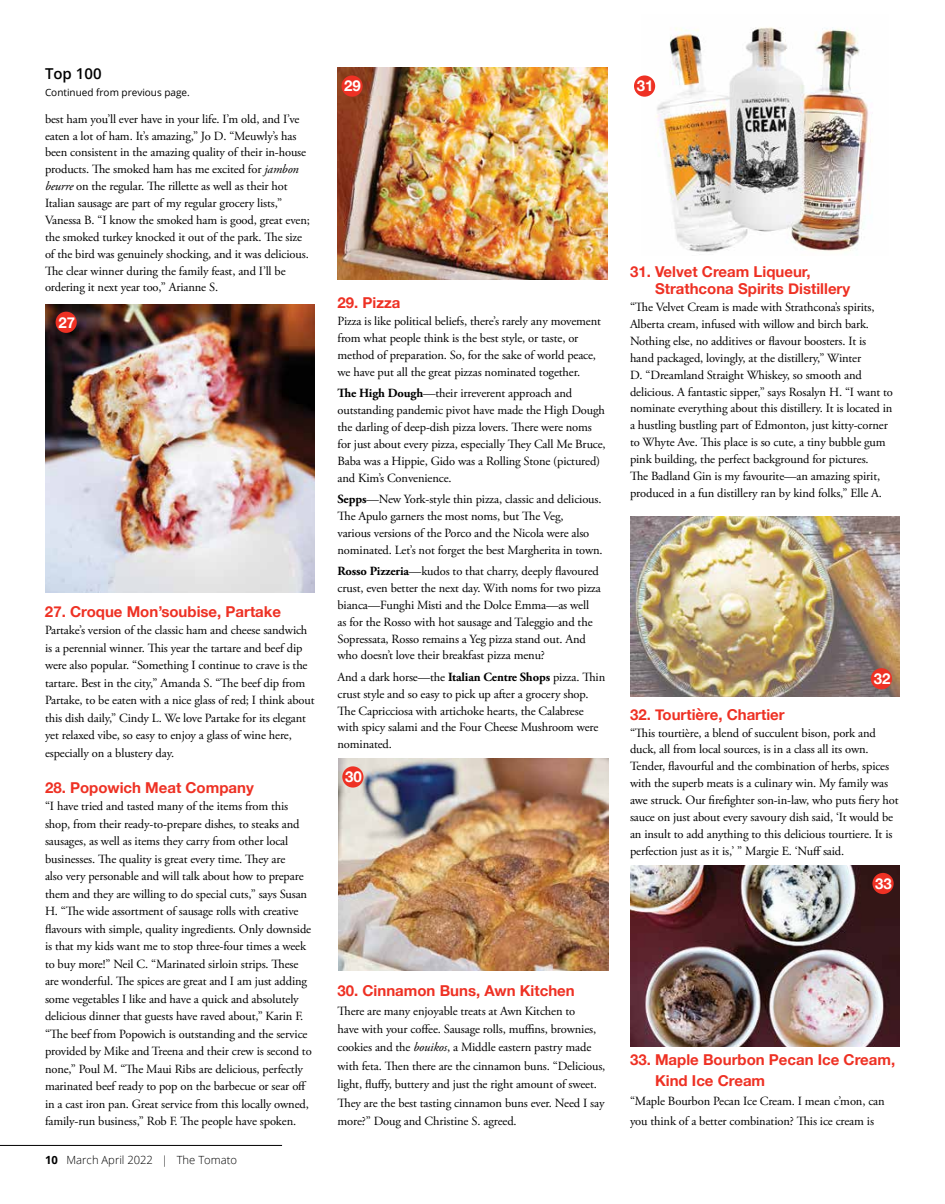
<style>
.page{position:relative;width:945px;height:1204px;background:#fff}
.page>*{position:absolute;margin:0;border:0;box-sizing:border-box;transform-origin:0 0}
.t1{font:700 15px/17.5px "Helvetica Neue";color:#ee3124}
.t2{font:700 15px "Helvetica Neue";color:#fff}
.t3{font:600 15px "Open Sans";color:#000}
.t4{font:12.5px/16.9px "Adobe Garamond Pro";letter-spacing:-.01em;color:#000}
.t5{font:300 11.25px "Open Sans";color:#000}
.t6{font:10px "Open Sans";color:#000}
.s1{font-style:italic}
.s2{font-weight:700}
</style>
<div class="page">
<hr style="left:0;top:1145px;width:282px;height:1px;background:#000">
<img style="left:45px;top:304px;width:270px;height:288px">
<div style="left:56px;top:312px;width:21px;height:21px;background:#ee3124;border-radius:50%"></div>
<img style="left:338px;top:68px;width:270px;height:212px">
<img style="left:651px;top:27px;width:220px;height:225px">
<div style="left:341px;top:75px;width:22px;height:22px;background:#ee3124;border-radius:50%"></div>
<div style="left:634px;top:75px;width:21px;height:22px;background:#ee3124;border-radius:50%"></div>
<img style="left:338px;top:758px;width:270px;height:213px">
<div style="left:342px;top:766px;width:21px;height:21px;background:#ee3124;border-radius:50%"></div>
<img style="left:630px;top:516px;width:270px;height:181px">
<div style="left:871px;top:668px;width:21px;height:21px;background:#ee3124;border-radius:50%"></div>
<img style="left:630px;top:866px;width:270px;height:181px">
<div style="left:872px;top:873px;width:22px;height:21px;background:#ee3124;border-radius:50%"></div>
<p class="t3" style="left:45px;top:63px;width:58px">Top 100</p>
<p class="t6" style="left:45px;top:86px;width:146px">Continued from previous page.</p>
<p class="t4" style="left:45px;top:111px;width:267px">best ham you’ll ever have in your life. I’m old, and I’ve eaten a lot of ham. It’s amazing,” Jo D. “Meuwly’s has been consistent in the amazing quality of their in-house products. The smoked ham has me excited for <span class="s1">jambon beurre</span> on the regular. The rillette as well as their hot Italian sausage are part of my regular grocery lists,” Vanessa B. “I know the smoked ham is good, great even; the smoked turkey knocked it out of the park. The size of the bird was genuinely shocking, and it was delicious.<br>The clear winner during the family feast, and I’ll be ordering it next year too,” Arianne S.</p>
<p class="t2" style="left:58px;top:310px;width:18px">27</p>
<p class="t1" style="left:45px;top:603px;width:238px">27. Croque Mon’soubise, Partake</p>
<p class="t4" style="left:45px;top:622px;width:271px;line-height:17.5px">Partake’s version of the classic ham and cheese sandwich is a perennial winner. This year the tartare and beef dip were also popular. “Something I continue to crave is the tartare. Best in the city,” Amanda S. “The beef dip from Partake, to be eaten with a nice glass of red; I think about this dish daily,” Cindy L. We love Partake for its elegant yet relaxed vibe, so easy to enjoy a glass of wine here, especially on a blustery day.</p>
<p class="t1" style="left:45px;top:779px;width:210px">28. Popowich Meat Company</p>
<p class="t4" style="left:45px;top:798px;width:268px;line-height:17.5px">“I have tried and tasted many of the items from this shop, from their ready-to-prepare dishes, to steaks and sausages, as well as items they carry from other local businesses. The quality is great every time. They are<br>also very personable and will talk about how to prepare them and they are willing to do special cuts,” says Susan H. “The wide assortment of sausage rolls with creative flavours with simple, quality ingredients. Only downside is that my kids want me to stop three-four times a week to buy more!” Neil C. “Marinated sirloin strips. These are wonderful. The spices are great and I am just adding some vegetables I like and have a quick and absolutely delicious dinner that guests have raved about,” Karin F. “The beef from Popowich is outstanding and the service provided by Mike and Treena and their crew is second to none,” Poul M. “The Maui Ribs are delicious, perfectly marinated beef ready to pop on the barbecue or sear off in a cast iron pan. Great service from this locally owned, family-run business,” Rob F. The people have spoken.</p>
<p class="t5" style="left:45px;top:1152px;width:194px"><span class="s2">10</span> March April 2022 | The Tomato</p>
<p class="t2" style="left:344px;top:74px;width:18px">29</p>
<p class="t2" style="left:637px;top:74px;width:18px">31</p>
<p class="t1" style="left:338px;top:295px;width:65px">29. Pizza</p>
<p class="t4" style="left:338px;top:313px;width:265px">Pizza is like political beliefs, there’s rarely any movement from what people think is the best style, or taste, or method of preparation. So, for the sake of world peace, we have put all the great pizzas nominated together.</p>
<p class="t4" style="left:338px;top:385px;width:270px"><span class="s2">The High Dough</span>—their irreverent approach and outstanding pandemic pivot have made the High Dough the darling of deep-dish pizza lovers. There were noms for just about every pizza, especially They Call Me Bruce, Baba was a Hippie, Gido was a Rolling Stone (pictured) and Kim’s Convenience.</p>
<p class="t4" style="left:338px;top:491px;width:267px"><span class="s2">Sepps</span>—New York-style thin pizza, classic and delicious.<br>The Apulo garners the most noms, but The Veg,<br>various versions of the Porco and the Nicola were also nominated. Let’s not forget the best Margherita in town.</p>
<p class="t4" style="left:338px;top:563px;width:265px"><span class="s2">Rosso Pizzeria</span>—kudos to that charry, deeply flavoured crust, even better the next day. With noms for two pizza bianca—Funghi Misti and the Dolce Emma—as well as for the Rosso with hot sausage and Taleggio and the Sopressata, Rosso remains a Yeg pizza stand out. And who doesn’t love their breakfast pizza menu?</p>
<p class="t4" style="left:338px;top:669px;width:269px">And a dark horse—the <span class="s2">Italian Centre Shops</span> pizza. Thin crust style and so easy to pick up after a grocery shop.<br>The Capricciosa with artichoke hearts, the Calabrese with spicy salami and the Four Cheese Mushroom were nominated.</p>
<p class="t2" style="left:345px;top:765px;width:18px">30</p>
<p class="t1" style="left:655px;top:263px;width:197px;text-indent:-25px">31. Velvet Cream Liqueur,<br>Strathcona Spirits Distillery</p>
<p class="t4" style="left:630px;top:299px;width:265px">“The Velvet Cream is made with Strathcona’s spirits, Alberta cream, infused with willow and birch bark.<br>Nothing else, no additives or flavour boosters. It is hand packaged, lovingly, at the distillery,” Winter<br>D. “Dreamland Straight Whiskey, so smooth and delicious. A fantastic sipper,” says Rosalyn H. “I want to nominate everything about this distillery. It is located in a hustling bustling part of Edmonton, just kitty-corner to Whyte Ave. This place is so cute, a tiny bubble gum pink building, the perfect background for pictures.<br>The Badland Gin is my favourite—an amazing spirit, produced in a fun distillery ran by kind folks,” Elle A.</p>
<p class="t2" style="left:874px;top:667px;width:18px">32</p>
<p class="t1" style="left:630px;top:706px;width:156px">32. Tourtière, Chartier</p>
<p class="t4" style="left:630px;top:724px;width:270px">“This tourtière, a blend of succulent bison, pork and duck, all from local sources, is in a class all its own.<br>Tender, flavourful and the combination of herbs, spices with the superb meats is a culinary win. My family was awe struck. Our firefighter son-in-law, who puts fiery hot sauce on just about every savoury dish said, ‘It would be an insult to add anything to this delicious tourtiere. It is perfection just as it is,’ ” Margie E. ‘Nuff said.</p>
<p class="t2" style="left:875px;top:871px;width:18px">33</p>
<p class="t1" style="left:338px;top:982px;width:239px">30. Cinnamon Buns, Awn Kitchen</p>
<p class="t4" style="left:338px;top:1002px;width:269px;line-height:18.5px">There are many enjoyable treats at Awn Kitchen to<br>have with your coffee. Sausage rolls, muffins, brownies, cookies and the <span class="s1">bouikos</span>, a Middle eastern pastry made with feta. Then there are the cinnamon buns. “Delicious, light, fluffy, buttery and just the right amount of sweet.<br>They are the best tasting cinnamon buns ever. Need I say more?” Doug and Christine S. agreed.</p>
<p class="t1" style="left:655px;top:1050px;width:242px;line-height:20.5px;text-indent:-25px">33. Maple Bourbon Pecan Ice Cream,<br>Kind Ice Cream</p>
<p class="t4" style="left:630px;top:1092px;width:256px;line-height:19.8px">“Maple Bourbon Pecan Ice Cream. I mean c’mon, can you think of a better combination? This ice cream is</p>
</div>
